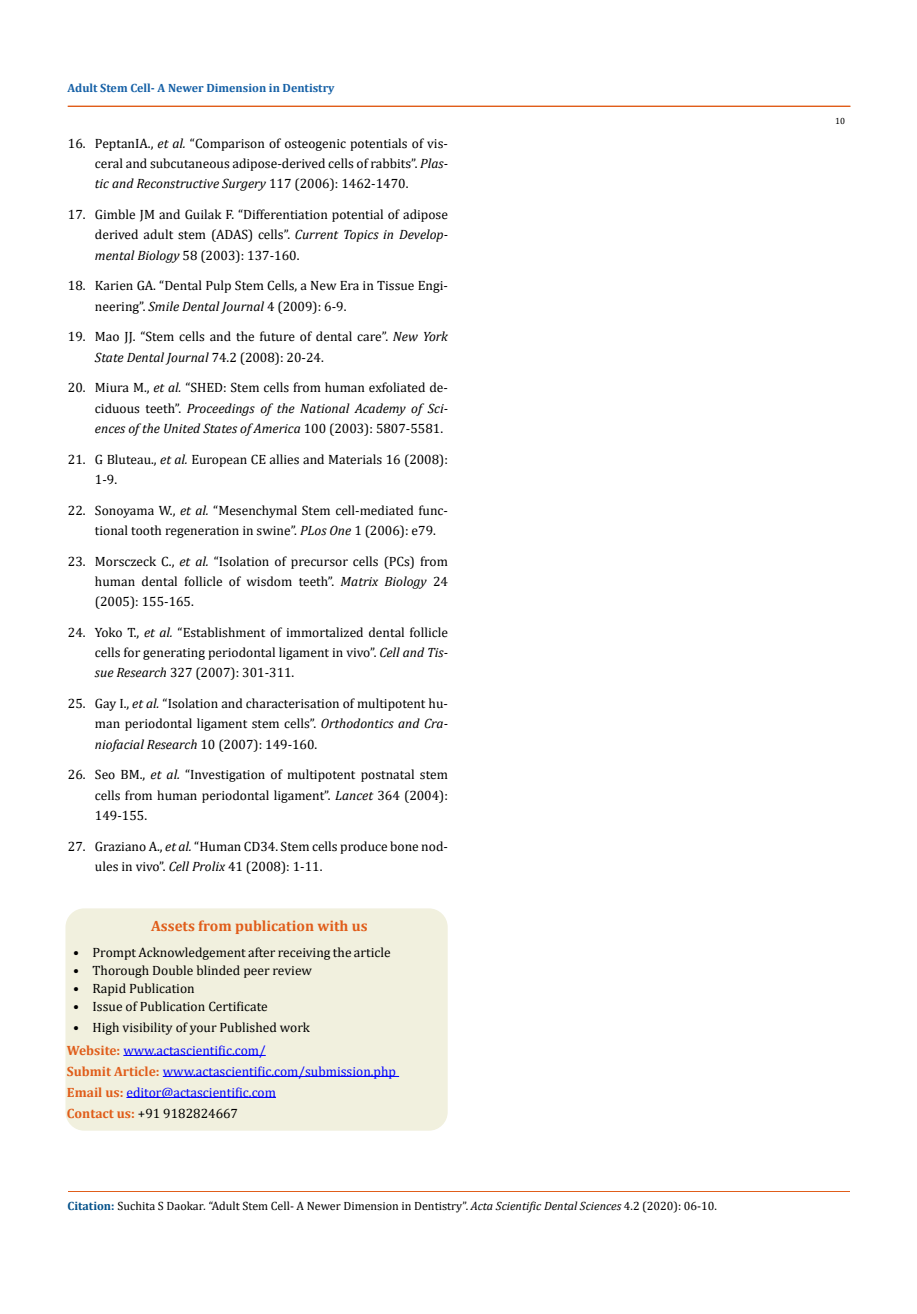
<style>
.page{position:relative;width:917px;height:1314px;background:#fff}
.page>*{position:absolute;margin:0;border:0;box-sizing:border-box;transform-origin:0 0}
.t1{font:700 15px "Cambria";color:#e05d1a}
.t2{font:13.5px/20.2px "Cambria";color:#000;text-align:justify}
.t3{font:13.5px/21px "Cambria";color:#00f}
.t4{font:12px "Cambria";color:#000}
.t5{font:700 12px "Cambria";color:#1560a6}
.t6{font:9px "Cambria";color:#000}
.s1{font-style:italic}
.s2{font-weight:700;color:#e05d1a}
.s3{color:#000}
.s4{font-weight:700;color:#035089}
</style>
<div class="page">
<div style="left:66px;top:909px;width:381px;height:221px;background:#f1f0de;border-radius:18px"></div>
<div style="left:65px;top:908px;width:382px;height:223px;border:2px solid #f1f0de;border-radius:18px"></div>
<hr style="left:123px;top:1055px;width:143px;height:1px;background:#00f">
<hr style="left:163px;top:1076px;width:236px;height:1px;background:#00f">
<hr style="left:126px;top:1097px;width:150px;height:1px;background:#00f">
<div style="left:68px;top:106px;width:782px;height:1px;border:1px solid #e05d1a"></div>
<hr style="left:68px;top:1191px;width:782px;height:1px;background:#e05d1a">
<p class="t5" style="left:68px;top:80px;width:268px">Adult Stem Cell- A Newer Dimension in Dentistry</p>
<p class="t2" style="left:95px;top:133px;width:354px;text-indent:-27px">16. PeptanIA., <span class="s1">et al.</span> “Comparison of osteogenic potentials of vis&shy;ceral and subcutaneous adipose-derived cells of rabbits”. <span class="s1">Plas&shy;tic and Reconstructive Surgery</span> 117 (2006): 1462-1470.</p>
<p class="t2" style="left:95px;top:204px;width:354px;text-indent:-27px">17. Gimble JM and Guilak F. “Differentiation potential of adipose derived adult stem (ADAS) cells”. <span class="s1">Current Topics in Develop&shy;mental Biology</span> 58 (2003): 137-160.</p>
<p class="t2" style="left:95px;top:276px;width:354px;text-indent:-27px">18. Karien GA. “Dental Pulp Stem Cells, a New Era in Tissue Engi&shy;neering”. <span class="s1">Smile Dental Journal</span> 4 (2009): 6-9.</p>
<p class="t2" style="left:95px;top:327px;width:354px;text-indent:-27px">19. Mao JJ. “Stem cells and the future of dental care”. <span class="s1">New York<br>State Dental Journal</span> 74.2 (2008): 20-24.</p>
<p class="t2" style="left:95px;top:378px;width:354px;text-indent:-27px">20. Miura M., <span class="s1">et al.</span> “SHED: Stem cells from human exfoliated de&shy;ciduous teeth”. <span class="s1">Proceedings of the National Academy of Sci&shy;ences of the United States of America</span> 100 (2003): 5807-5581.</p>
<p class="t2" style="left:95px;top:449px;width:354px;text-indent:-27px">21. G Bluteau., <span class="s1">et al.</span> European CE allies and Materials 16 (2008):<br>1-9.</p>
<p class="t2" style="left:95px;top:500px;width:354px;text-indent:-27px">22. Sonoyama W., <span class="s1">et al.</span> “Mesenchymal Stem cell-mediated func&shy;tional tooth regeneration in swine”. <span class="s1">PLos One</span> 1 (2006): e79.</p>
<p class="t2" style="left:95px;top:551px;width:354px;text-indent:-27px">23. Morsczeck C., <span class="s1">et al.</span> “Isolation of precursor cells (PCs) from human dental follicle of wisdom teeth”. <span class="s1">Matrix Biology</span> 24 (2005): 155-165.</p>
<p class="t2" style="left:95px;top:622px;width:354px;text-indent:-27px">24. Yoko T., <span class="s1">et al.</span> “Establishment of immortalized dental follicle cells for generating periodontal ligament in vivo”. <span class="s1">Cell and Tis&shy;sue Research</span> 327 (2007): 301-311.</p>
<p class="t2" style="left:95px;top:693px;width:354px;text-indent:-27px">25. Gay I., <span class="s1">et al.</span> “Isolation and characterisation of multipotent hu&shy;man periodontal ligament stem cells”. <span class="s1">Orthodontics and Cra&shy;niofacial Research</span> 10 (2007): 149-160.</p>
<p class="t2" style="left:95px;top:765px;width:354px;text-indent:-27px">26. Seo BM., <span class="s1">et al.</span> “Investigation of multipotent postnatal stem cells from human periodontal ligament”. <span class="s1">Lancet</span> 364 (2004):<br>149-155.</p>
<p class="t2" style="left:95px;top:836px;width:354px;text-indent:-27px">27. Graziano A., <span class="s1">et al.</span> “Human CD34. Stem cells produce bone nod&shy;ules in vivo”. <span class="s1">Cell Prolix</span> 41 (2008): 1-11.</p>
<p class="t1" style="left:151px;top:916px;width:218px">Assets from publication with us</p>
<p class="t2" style="left:73px;top:942px;width:319px">• Prompt Acknowledgement after receiving the article</p>
<p class="t2" style="left:73px;top:960px;width:240px">• Thorough Double blinded peer review</p>
<p class="t2" style="left:73px;top:978px;width:123px">• Rapid Publication</p>
<p class="t2" style="left:73px;top:996px;width:196px">• Issue of Publication Certificate</p>
<p class="t2" style="left:73px;top:1017px;width:238px">• High visibility of your Published work</p>
<p class="t3" style="left:67px;top:1039px;width:330px"><span class="s2">Website:</span> www.actascientific.com/<br><span class="s2">Submit Article:</span> www.actascientific.com/submission.php <span class="s2">Email us:</span> editor@actascientific.com<br><span class="s2">Contact us:</span> <span class="s3">+91 9182824667</span></p>
<p class="t4" style="left:67px;top:1199px;width:651px"><span class="s4">Citation:</span> Suchita S Daokar<span class="s1">.</span> “Adult Stem Cell- A Newer Dimension in Dentistry”. <span class="s1">Acta Scientific Dental Sciences</span> 4.2 (2020): 06-10.</p>
<p class="t6" style="left:835px;top:115px;width:11px">10</p>
</div>
